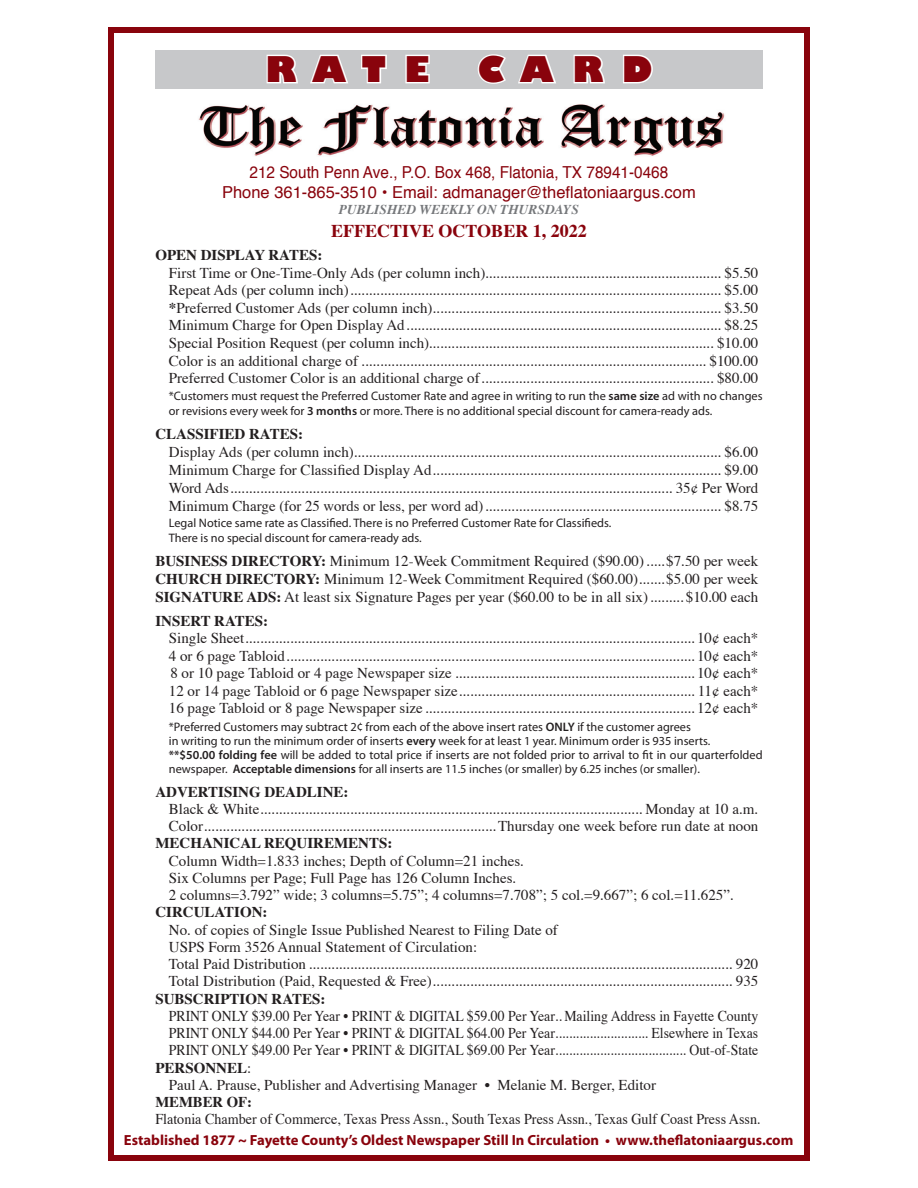
<style>
.page{position:relative;width:918px;height:1188px;background:#fff}
.page>*{position:absolute;margin:0;border:0;box-sizing:border-box;transform-origin:0 0}
.t1{font:800 34.5px "Gill Sans";color:#89030c}
.t2{font:700 18px "Times";color:#89030c}
.t3{font:16.5px "Helvetica";color:#89030c}
.t4{font:16.5px "Helvetica";color:#89030c;scale:.93 1}
.t5{font:15px "Times";color:#231f20}
.t6{font:15px "Times";color:#231f20;scale:.92 1}
.t7{font:700 15px "Times";color:#231f20}
.t8{font:15px "Times";color:#231f20;scale:.94 1}
.t9{font:700 14.7px "Myriad Pro";color:#89030c}
.t10{font:italic 700 13.5px "Times";color:#76787b}
.t11{font:12.3px/14.2px "Myriad Pro";color:#231f20}
.s1{font-weight:700}
.s2{font-weight:600}
.s3{font-weight:400}
</style>
<div class="page">
<div style="left:108px;top:27px;width:702px;height:1134px;border:6px solid #89030c"></div>
<div style="left:155px;top:50px;width:608px;height:39px;background:#c7c8ca"></div>
<svg style="left:266px;top:54px;width:32px;height:30px"></svg>
<svg style="left:310px;top:54px;width:38px;height:30px"></svg>
<svg style="left:361px;top:54px;width:26px;height:30px"></svg>
<svg style="left:405px;top:54px;width:25px;height:30px"></svg>
<svg style="left:477px;top:54px;width:29px;height:30px"></svg>
<svg style="left:518px;top:54px;width:38px;height:30px"></svg>
<svg style="left:573px;top:54px;width:32px;height:30px"></svg>
<svg style="left:623px;top:54px;width:30px;height:30px"></svg>
<img style="left:198px;top:104px;width:527px;height:52px">
<p class="t1" style="left:266px;top:48px;width:165px">R A T E</p>
<p class="t1" style="left:477px;top:48px;width:176px">C A R D</p>
<p class="t4" style="left:250px;top:160px;width:452px">212 South Penn Ave., P.O. Box 468, Flatonia, TX 78941-0468</p>
<p class="t3" style="left:222px;top:180px;width:475px">Phone 361-865-3510 • Email: admanager@theflatoniaargus.com</p>
<p class="t10" style="left:339px;top:201px;width:241px">PUBLISHED WEEKLY ON THURSDAYS</p>
<p class="t2" style="left:331px;top:219px;width:257px">EFFECTIVE OCTOBER 1, 2022</p>
<p class="t7" style="left:155px;top:245px;width:168px">OPEN DISPLAY RATES:</p>
<p class="t5" style="left:169px;top:263px;width:591px">First Time or One-Time-Only Ads (per column inch)............................................................... $5.50</p>
<p class="t5" style="left:169px;top:281px;width:591px">Repeat Ads (per column inch)................................................................................................... $5.00</p>
<p class="t5" style="left:169px;top:298px;width:591px"><span class="s1">*</span>Preferred Customer Ads (per column inch)............................................................................. $3.50</p>
<p class="t5" style="left:169px;top:316px;width:591px">Minimum Charge for Open Display Ad.................................................................................... $8.25</p>
<p class="t5" style="left:169px;top:333px;width:591px">Special Position Request (per column inch)............................................................................ $10.00</p>
<p class="t5" style="left:169px;top:351px;width:591px">Color is an additional charge of ............................................................................................ $100.00</p>
<p class="t5" style="left:169px;top:369px;width:591px">Preferred Customer Color is an additional charge of.............................................................. $80.00</p>
<p class="t11" style="left:169px;top:389px;width:595px">*Customers must request the Preferred Customer Rate and agree in writing to run the <span class="s2">same size</span> ad with no changes or revisions every week for <span class="s2">3 months</span> or more. There is no additional special discount for camera-ready ads.</p>
<p class="t7" style="left:155px;top:424px;width:149px">CLASSIFIED RATES:</p>
<p class="t5" style="left:169px;top:442px;width:591px">Display Ads (per column inch).................................................................................................. $6.00</p>
<p class="t5" style="left:169px;top:460px;width:591px">Minimum Charge for Classified Display Ad............................................................................. $9.00</p>
<p class="t5" style="left:169px;top:478px;width:591px">Word Ads...................................................................................................................... 35¢ Per Word</p>
<p class="t5" style="left:169px;top:496px;width:591px">Minimum Charge (for 25 words or less, per word ad)............................................................... $8.75</p>
<p class="t11" style="left:169px;top:516px;width:444px">Legal Notice same rate as Classified. There is no Preferred Customer Rate for Classifieds.</p>
<p class="t11" style="left:169px;top:531px;width:255px">There is no special discount for camera-ready ads.</p>
<p class="t5" style="left:155px;top:552px;width:605px"><span class="s1">BUSINESS DIRECTORY:</span> Minimum 12-Week Commitment Required ($90.00) .....$7.50 per week</p>
<p class="t5" style="left:155px;top:570px;width:605px"><span class="s1">CHURCH DIRECTORY:</span> Minimum 12-Week Commitment Required ($60.00).......$5.00 per week</p>
<p class="t5" style="left:155px;top:588px;width:605px"><span class="s1">SIGNATURE ADS:</span> At least six Signature Pages per year ($60.00 to be in all six) .........$10.00 each</p>
<p class="t7" style="left:155px;top:611px;width:114px">INSERT RATES:</p>
<p class="t5" style="left:169px;top:629px;width:591px">Single Sheet........................................................................................................................10¢ each*</p>
<p class="t5" style="left:169px;top:646px;width:591px">4 or 6 page Tabloid.............................................................................................................10¢ each*</p>
<p class="t5" style="left:170px;top:664px;width:590px">8 or 10 page Tabloid or 4 page Newspaper size ................................................................10¢ each*</p>
<p class="t5" style="left:169px;top:681px;width:591px">12 or 14 page Tabloid or 6 page Newspaper size............................................................... 11¢ each*</p>
<p class="t5" style="left:169px;top:699px;width:591px">16 page Tabloid or 8 page Newspaper size ........................................................................12¢ each*</p>
<p class="t11" style="left:169px;top:719px;width:524px">*Preferred Customers may subtract 2¢ from each of the above insert rates <span class="s2">ONLY</span> if the customer agrees</p>
<p class="t11" style="left:169px;top:733px;width:543px">in writing to run the minimum order of inserts <span class="s2">every</span> week for at least 1 year. Minimum order is 935 inserts.</p>
<p class="t11" style="left:169px;top:748px;width:595px"><span class="s2">**$50.00 folding fee</span> will be added to total price if inserts are not folded prior to arrival to fit in our quarterfolded newspaper. <span class="s2">Acceptable dimensions</span> for all inserts are 11.5 inches (or smaller) by 6.25 inches (or smaller).</p>
<p class="t7" style="left:155px;top:782px;width:195px">ADVERTISING DEADLINE:</p>
<p class="t5" style="left:169px;top:799px;width:591px">Black &amp; White...................................................................................................... Monday at 10 a.m.</p>
<p class="t5" style="left:169px;top:817px;width:591px">Color..............................................................................Thursday one week before run date at noon</p>
<p class="t7" style="left:155px;top:833px;width:239px">MECHANICAL REQUIREMENTS:</p>
<p class="t5" style="left:169px;top:851px;width:357px">Column Width=1.833 inches; Depth of Column=21 inches.</p>
<p class="t5" style="left:169px;top:868px;width:349px">Six Columns per Page; Full Page has 126 Column Inches.</p>
<p class="t5" style="left:169px;top:886px;width:567px">2 columns=3.792” wide; 3 columns=5.75”; 4 columns=7.708”; 5 col.=9.667”; 6 col.=11.625”.</p>
<p class="t7" style="left:155px;top:902px;width:114px">CIRCULATION:</p>
<p class="t5" style="left:169px;top:920px;width:391px">No. of copies of Single Issue Published Nearest to Filing Date of</p>
<p class="t5" style="left:169px;top:937px;width:310px">USPS Form 3526 Annual Statement of Circulation:</p>
<p class="t5" style="left:169px;top:955px;width:591px">Total Paid Distribution ................................................................................................................. 920</p>
<p class="t5" style="left:169px;top:972px;width:591px">Total Distribution (Paid, Requested &amp; Free)................................................................................ 935</p>
<p class="t7" style="left:155px;top:989px;width:172px">SUBSCRIPTION RATES:</p>
<p class="t6" style="left:169px;top:1006px;width:642px">PRINT ONLY $39.00 Per Year • PRINT &amp; DIGITAL $59.00 Per Year..Mailing Address in Fayette County</p>
<p class="t6" style="left:169px;top:1024px;width:642px">PRINT ONLY $44.00 Per Year • PRINT &amp; DIGITAL $64.00 Per Year........................... Elsewhere in Texas</p>
<p class="t6" style="left:169px;top:1041px;width:642px">PRINT ONLY $49.00 Per Year • PRINT &amp; DIGITAL $69.00 Per Year...................................... Out-of-State</p>
<p class="t7" style="left:155px;top:1058px;width:97px">PERSONNEL<span class="s3">:</span></p>
<p class="t5" style="left:169px;top:1075px;width:489px">Paul A. Prause, Publisher and Advertising Manager • Melanie M. Berger, Editor</p>
<p class="t7" style="left:155px;top:1092px;width:98px">MEMBER OF:</p>
<p class="t8" style="left:155px;top:1110px;width:645px">Flatonia Chamber of Commerce, Texas Press Assn., South Texas Press Assn., Texas Gulf Coast Press Assn.</p>
<p class="t9" style="left:124px;top:1130px;width:671px">Established 1877 ~ Fayette County’s Oldest Newspaper Still In Circulation • www.theflatoniaargus.com</p>
</div>
